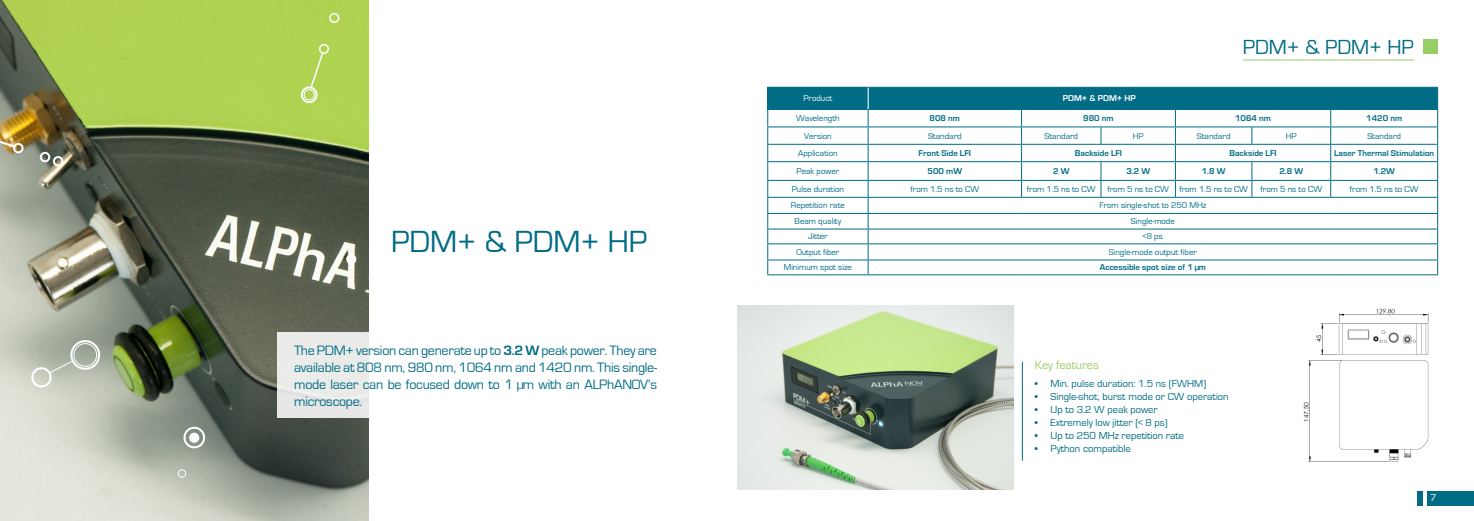
<style>
.page{position:relative;width:1474px;height:521px;background:#fff}
.page>*{position:absolute;margin:0;border:0;box-sizing:border-box;transform-origin:0 0}
.t1{font:31.5px "Eurostile";color:#006c85}
.t2{font:21px "Eurostile";color:#006c85}
.t3{font:14px/16.8px "Eurostile";letter-spacing:-.02em;color:#006c85;text-align:justify}
.t4{font:12.25px "Eurostile";color:#99cd65}
.t5{font:10.5px "Eurostile";color:#006c85}
.t6{font:10.5px "Eurostile";color:#fff}
.t7{font:8.75px "Eurostile";color:#006c85}
.t8{font:700 8.75px "Eurostile";color:#006c85}
.t9{font:700 8.75px "Eurostile";color:#fff}
.t10{font:8.75px "Eurostile";color:#fff}
.s1{font-weight:700}
</style>
<div class="page">
<div style="left:1426px;top:491px;width:47px;height:15px;background:#006c85"></div>
<div style="left:1416px;top:491px;width:6px;height:15px;background:#006c85"></div>
<img style="left:0;top:0;width:368px;height:521px">
<svg style="left:345px;top:253px;width:12px;height:12px"></svg>
<svg style="left:182px;top:425px;width:24px;height:25px"></svg>
<svg style="left:177px;top:469px;width:10px;height:9px"></svg>
<svg style="left:30px;top:338px;width:72px;height:51px;background:#bac0b3"></svg>
<svg style="left:39px;top:151px;width:25px;height:16px"></svg>
<svg style="left:0;top:141px;width:24px;height:13px"></svg>
<svg style="left:300px;top:43px;width:30px;height:61px;background:#b9d766"></svg>
<svg style="left:329px;top:12px;width:11px;height:12px"></svg>
<div style="left:277px;top:332px;width:418px;height:86px;background:linear-gradient(to right,#eff0ee,#fff)"></div>
<div style="left:767px;top:87px;width:101px;height:22px;background:#006c85"></div>
<hr style="left:767px;top:109px;width:101px;height:1px;background:#006c85">
<hr style="left:767px;top:126px;width:101px;height:1px;background:#006c85">
<hr style="left:767px;top:144px;width:101px;height:1px;background:#006c85">
<hr style="left:767px;top:161px;width:101px;height:1px;background:#006c85">
<hr style="left:767px;top:180px;width:101px;height:1px;background:#006c85">
<hr style="left:767px;top:197px;width:101px;height:1px;background:#006c85">
<hr style="left:767px;top:213px;width:101px;height:1px;background:#006c85">
<hr style="left:767px;top:229px;width:101px;height:1px;background:#006c85">
<hr style="left:767px;top:243px;width:101px;height:1px;background:#006c85">
<hr style="left:767px;top:259px;width:101px;height:1px;background:#006c85">
<svg style="left:767px;top:110px;width:1px;height:164px"></svg>
<hr style="left:767px;top:274px;width:101px;height:1px;background:#006c85">
<hr style="left:868px;top:274px;width:153px;height:1px;background:#006c85">
<hr style="left:1021px;top:274px;width:79px;height:1px;background:#006c85">
<hr style="left:1100px;top:274px;width:75px;height:1px;background:#006c85">
<hr style="left:1175px;top:274px;width:76px;height:1px;background:#006c85">
<hr style="left:1251px;top:274px;width:79px;height:1px;background:#006c85">
<hr style="left:1330px;top:274px;width:107px;height:1px;background:#006c85">
<svg style="left:867px;top:87px;width:571px;height:187px"></svg>
<div style="left:1423px;top:40px;width:14px;height:14px;background:#99cd65"></div>
<img style="left:737px;top:305px;width:276px;height:184px">
<hr style="left:1021px;top:362px;width:1px;height:98px;background:#006c85">
<img style="left:1303px;top:360px;width:126px;height:102px">
<img style="left:1316px;top:308px;width:113px;height:47px">
<hr style="left:1243px;top:60px;width:171px;height:1px;background:#99cd65">
<p class="t1" style="left:391px;top:225px;width:258px">PDM+ &amp; PDM+ HP</p>
<p class="t3" style="left:294px;top:343px;width:364px">The PDM+ version can generate up to <span class="s1">3.2 W</span> peak power. They are available at 808 nm, 980 nm, 1064 nm and 1420 nm. This single&shy;mode laser can be focused down to 1 µm with an ALPhANOV’s microscope.</p>
<p class="t2" style="left:1242px;top:35px;width:172px">PDM+ &amp; PDM+ HP</p>
<p class="t10" style="left:803px;top:94px;width:31px">Product</p>
<p class="t9" style="left:1062px;top:94px;width:75px">PDM+ &amp; PDM+ HP</p>
<p class="t7" style="left:796px;top:114px;width:45px">Wavelength</p>
<p class="t8" style="left:929px;top:113px;width:32px">808 nm</p>
<p class="t8" style="left:1083px;top:113px;width:32px">980 nm</p>
<p class="t8" style="left:1235px;top:113px;width:37px">1064 nm</p>
<p class="t8" style="left:1366px;top:113px;width:37px">1420 nm</p>
<p class="t7" style="left:804px;top:131px;width:29px">Version</p>
<p class="t7" style="left:928px;top:131px;width:35px">Standard</p>
<p class="t7" style="left:1044px;top:131px;width:35px">Standard</p>
<p class="t7" style="left:1132px;top:131px;width:12px">HP</p>
<p class="t7" style="left:1196px;top:131px;width:35px">Standard</p>
<p class="t7" style="left:1285px;top:131px;width:12px">HP</p>
<p class="t7" style="left:1367px;top:131px;width:35px">Standard</p>
<p class="t7" style="left:798px;top:148px;width:41px">Application</p>
<p class="t8" style="left:918px;top:148px;width:54px">Front Side LFI</p>
<p class="t8" style="left:1074px;top:148px;width:49px">Backside LFI</p>
<p class="t8" style="left:1229px;top:148px;width:49px">Backside LFI</p>
<p class="t8" style="left:1334px;top:148px;width:101px">Laser Thermal Stimulation</p>
<p class="t7" style="left:796px;top:166px;width:44px">Peak power</p>
<p class="t8" style="left:927px;top:166px;width:36px">500 mW</p>
<p class="t8" style="left:1053px;top:166px;width:18px">2 W</p>
<p class="t8" style="left:1126px;top:166px;width:25px">3.2 W</p>
<p class="t8" style="left:1201px;top:166px;width:25px">1.8 W</p>
<p class="t8" style="left:1279px;top:166px;width:25px">2.8 W</p>
<p class="t8" style="left:1373px;top:166px;width:23px">1.2W</p>
<p class="t7" style="left:791px;top:184px;width:54px">Pulse duration</p>
<p class="t7" style="left:910px;top:184px;width:70px">from 1.5 ns to CW</p>
<p class="t7" style="left:1027px;top:184px;width:70px">from 1.5 ns to CW</p>
<p class="t7" style="left:1107px;top:184px;width:63px">from 5 ns to CW</p>
<p class="t7" style="left:1179px;top:184px;width:70px">from 1.5 ns to CW</p>
<p class="t7" style="left:1260px;top:184px;width:63px">from 5 ns to CW</p>
<p class="t7" style="left:1349px;top:184px;width:70px">from 1.5 ns to CW</p>
<p class="t7" style="left:791px;top:201px;width:56px">Repetition rate</p>
<p class="t7" style="left:1099px;top:201px;width:108px">From single-shot to 250 MHz</p>
<p class="t7" style="left:794px;top:217px;width:48px">Beam quality</p>
<p class="t7" style="left:1130px;top:217px;width:45px">Single-mode</p>
<p class="t7" style="left:808px;top:232px;width:21px">Jitter</p>
<p class="t7" style="left:1142px;top:232px;width:21px">&lt;8 ps</p>
<p class="t7" style="left:796px;top:247px;width:44px">Output fiber</p>
<p class="t7" style="left:1108px;top:247px;width:90px">Single-mode output fiber</p>
<p class="t7" style="left:783px;top:263px;width:70px">Minimum spot size</p>
<p class="t8" style="left:1099px;top:263px;width:108px">Accessible spot size of 1 µm</p>
<p class="t4" style="left:1034px;top:358px;width:66px">Key features</p>
<p class="t5" style="left:1034px;top:378px;width:173px">• Min. pulse duration: 1.5 ns (FWHM)</p>
<p class="t5" style="left:1034px;top:391px;width:195px">• Single-shot, burst mode or CW operation</p>
<p class="t5" style="left:1034px;top:404px;width:124px">• Up to 3.2 W peak power</p>
<p class="t5" style="left:1034px;top:417px;width:134px">• Extremely low jitter (&lt; 8 ps)</p>
<p class="t5" style="left:1034px;top:430px;width:151px">• Up to 250 MHz repetition rate</p>
<p class="t5" style="left:1034px;top:443px;width:98px">• Python compatible</p>
<p class="t6" style="left:1429px;top:492px;width:8px">7</p>
</div>
